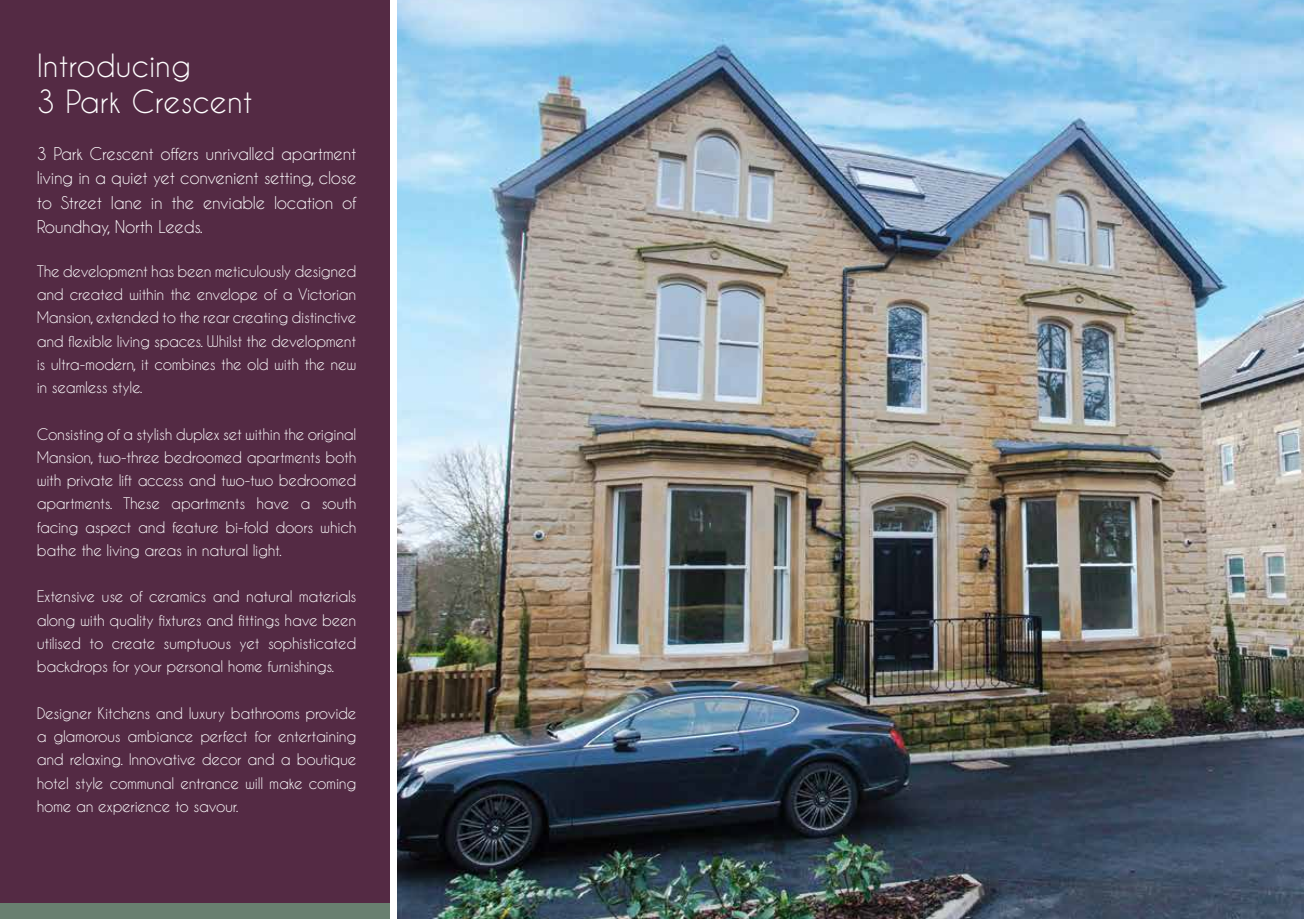
<style>
.page{position:relative;width:1310px;height:919px;background:#fff}
.page>*{position:absolute;margin:0;border:0;box-sizing:border-box;transform-origin:0 0}
.t1{font:30px/36px "Caviar Dreams";color:#fff}
.t2{font:16.5px/24px "Caviar Dreams";letter-spacing:-.02em;color:#fff;text-align:justify}
.t3{font:15px/23.2px "Caviar Dreams";letter-spacing:-.02em;color:#fff;text-align:justify}
</style>
<div class="page">
<div style="left:0;top:0;width:389px;height:918px;background:#542a44"></div>
<div style="left:0;top:903px;width:389px;height:15px;background:#697f70"></div>
<img style="left:397px;top:0;width:906px;height:918px">
<h1 class="t1" style="left:37px;top:47px;width:217px">Introducing<br>3 Park Crescent</h1>
<p class="t2" style="left:37px;top:142px;width:321px">3 Park Crescent offers unrivalled apartment living in a quiet yet convenient setting, close to Street lane in the enviable location of Roundhay, North Leeds.</p>
<p class="t3" style="left:37px;top:259px;width:321px">The development has been meticulously designed and created within the envelope of a Victorian Mansion, extended to the rear creating distinctive and flexible living spaces. Whilst the development is ultra-modern, it combines the old with the new in seamless style.</p>
<p class="t3" style="left:37px;top:422px;width:321px">Consisting of a stylish duplex set within the original Mansion, two-three bedroomed apartments both with private lift access and two-two bedroomed apartments. These apartments have a south facing aspect and feature bi-fold doors which bathe the living areas in natural light.</p>
<p class="t3" style="left:37px;top:585px;width:321px">Extensive use of ceramics and natural materials along with quality fixtures and fittings have been utilised to create sumptuous yet sophisticated backdrops for your personal home furnishings.</p>
<p class="t3" style="left:37px;top:701px;width:321px">Designer Kitchens and luxury bathrooms provide a glamorous ambiance perfect for entertaining and relaxing. Innovative decor and a boutique hotel style communal entrance will make coming home an experience to savour.</p>
</div>
